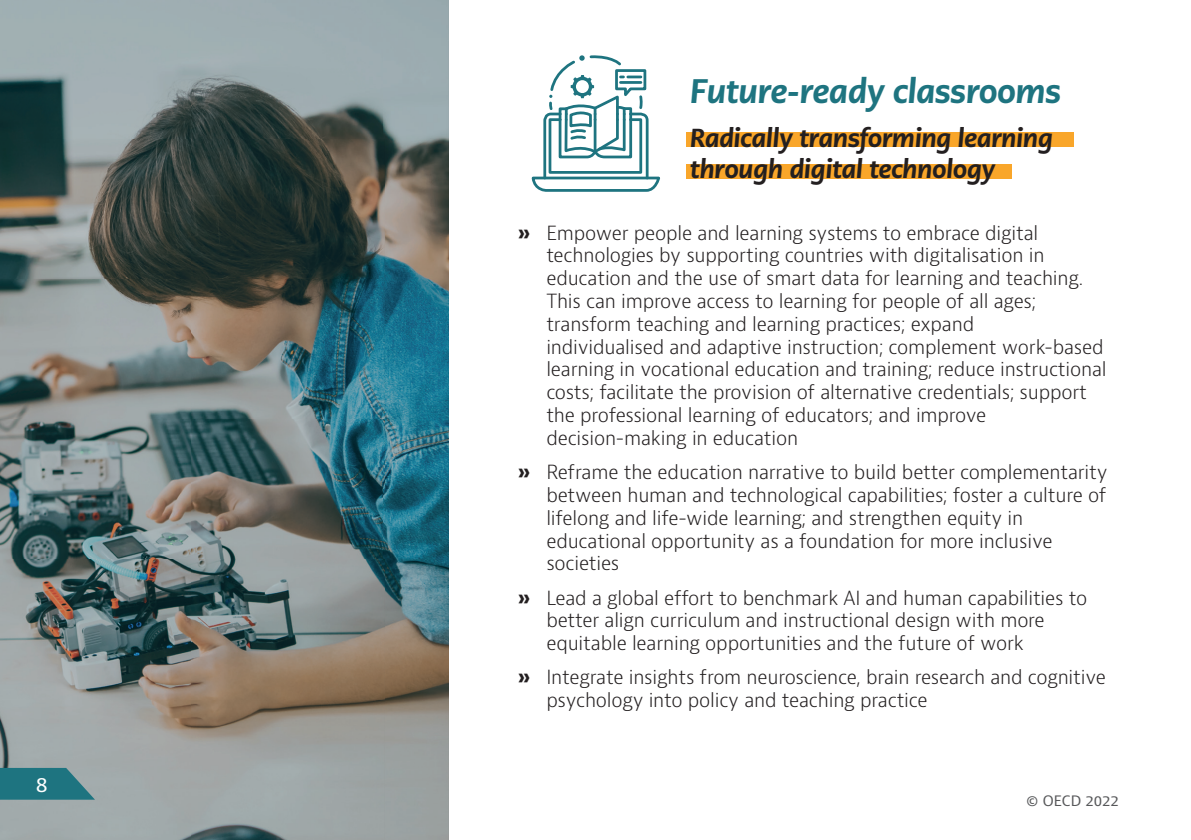
<style>
.page{position:relative;width:1191px;height:840px;background:#fff}
.page>*{position:absolute;margin:0;border:0;box-sizing:border-box;transform-origin:0 0}
.t1{font:italic 800 34px "PMN Caecilia Sans Head";color:#1e7480}
.t2{font:italic 800 26px/31.2px "PMN Caecilia Sans Head";color:#231f20}
.t3{font:20px "OECD Bernini";color:#fff}
.t4{font:300 19px/22.8px "OECD Bernini";letter-spacing:-.01em;color:#231f20}
.t5{font:14px "OECD Bernini";color:#57585a}
.s1{font-weight:800}
</style>
<div class="page">
<img style="left:448px;top:0;width:1px;height:839px">
<img style="left:0;top:0;width:448px;height:839px">
<div style="left:686px;top:132px;width:388px;height:14px;background:#f9a62a"></div>
<div style="left:686px;top:165px;width:325px;height:14px;background:#f9a62a"></div>
<svg style="left:0;top:767px;width:95px;height:32px"></svg>
<svg style="left:531px;top:55px;width:129px;height:137px"></svg>
<p class="t3" style="left:36px;top:771px;width:13px">8</p>
<h1 class="t1" style="left:690px;top:68px;width:372px">Future-ready classrooms</h1>
<h2 class="t2" style="left:690px;top:122px;width:364px">Radically transforming learning through digital technology</h2>
<p class="t4" style="left:546px;top:221px;width:562px;text-indent:-28px"><span class="s1">»</span> Empower people and learning systems to embrace digital technologies by supporting countries with digitalisation in education and the use of smart data for learning and teaching.<br>This can improve access to learning for people of all ages; transform teaching and learning practices; expand<br>individualised and adaptive instruction; complement work-based learning in vocational education and training; reduce instructional costs; facilitate the provision of alternative credentials; support the professional learning of educators; and improve decision-making in education</p>
<p class="t4" style="left:546px;top:461px;width:563px;text-indent:-28px"><span class="s1">»</span> Reframe the education narrative to build better complementarity between human and technological capabilities; foster a culture of lifelong and life-wide learning; and strengthen equity in educational opportunity as a foundation for more inclusive societies</p>
<p class="t4" style="left:546px;top:586px;width:542px;text-indent:-28px"><span class="s1">»</span> Lead a global effort to benchmark AI and human capabilities to better align curriculum and instructional design with more equitable learning opportunities and the future of work</p>
<p class="t4" style="left:546px;top:666px;width:561px;text-indent:-28px"><span class="s1">»</span> Integrate insights from neuroscience, brain research and cognitive psychology into policy and teaching practice</p>
<p class="t5" style="left:1026px;top:791px;width:94px">© OECD 2022</p>
</div>
